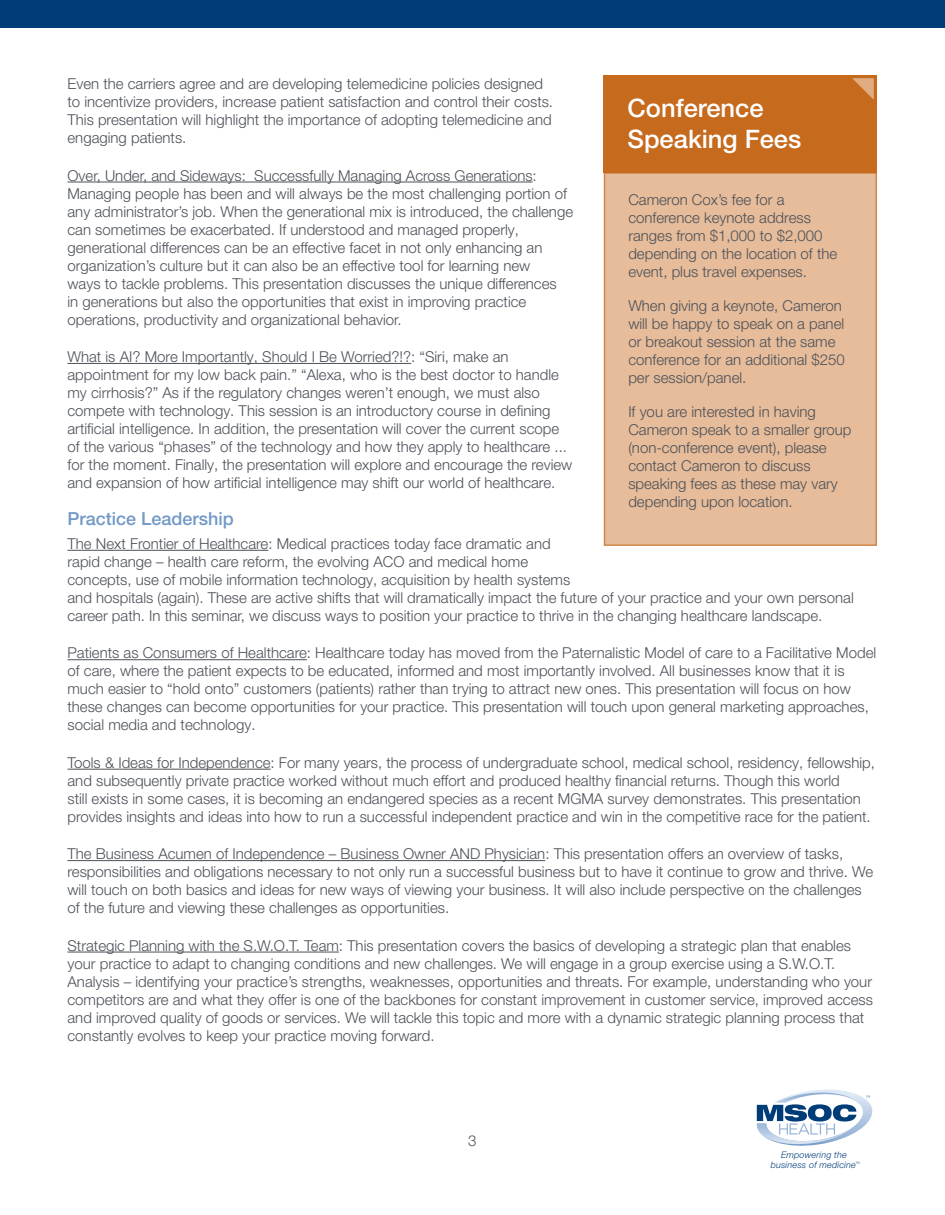
<style>
.page{position:relative;width:945px;height:1215px;background:#fff}
.page>*{position:absolute;margin:0;border:0;box-sizing:border-box;transform-origin:0 0}
.Story_Headline{font:500 25.5px/30.6px "Helvetica Neue LT Pro";color:#fff}
.Body_Copy{font:500 18px "Helvetica Neue LT Pro";color:#7299c6}
.Body_Copy-2{font:300 15px/18px "Helvetica Neue LT Pro";color:#4c5159}
.t1{font:italic 300 9px/9.8px "Helvetica Neue";letter-spacing:.02em;color:#003d78;text-align:center}
</style>
<div class="page">
<hr style="left:68px;top:182px;width:465px;height:1px;background:#4c5159">
<hr style="left:68px;top:363px;width:343px;height:1px;background:#4c5159">
<hr style="left:68px;top:550px;width:200px;height:1px;background:#4c5159">
<hr style="left:68px;top:659px;width:239px;height:1px;background:#4c5159">
<hr style="left:68px;top:769px;width:203px;height:1px;background:#4c5159">
<hr style="left:68px;top:860px;width:477px;height:1px;background:#4c5159">
<hr style="left:68px;top:952px;width:271px;height:1px;background:#4c5159">
<div style="left:604px;top:75px;width:273px;height:97px;background:#c66a1d"></div>
<div style="left:604px;top:172px;width:273px;height:374px;background:#e6bc9a;border:2px solid #c66a1d"></div>
<svg style="left:852px;top:78px;width:22px;height:22px"></svg>
<svg style="left:757px;top:1090px;width:116px;height:56px"></svg>
<div style="left:0;top:0;width:945px;height:28px;background:#003d78"></div>
<p class="Body_Copy-2" style="left:68px;top:74px;width:487px">Even the carriers agree and are developing telemedicine policies designed to incentivize providers, increase patient satisfaction and control their costs.<br>This presentation will highlight the importance of adopting telemedicine and engaging patients.</p>
<p class="Body_Copy-2" style="left:68px;top:166px;width:507px">Over, Under, and Sideways: Successfully Managing Across Generations:<br>Managing people has been and will always be the most challenging portion of any administrator’s job. When the generational mix is introduced, the challenge can sometimes be exacerbated. If understood and managed properly, generational differences can be an effective facet in not only enhancing an organization’s culture but it can also be an effective tool for learning new<br>ways to tackle problems. This presentation discusses the unique differences<br>in generations but also the opportunities that exist in improving practice operations, productivity and organizational behavior.</p>
<p class="Body_Copy-2" style="left:68px;top:347px;width:506px">What is AI? More Importantly, Should I Be Worried?!?: “Siri, make an appointment for my low back pain.” “Alexa, who is the best doctor to handle my cirrhosis?” As if the regulatory changes weren’t enough, we must also compete with technology. This session is an introductory course in defining artificial intelligence. In addition, the presentation will cover the current scope of the various “phases” of the technology and how they apply to healthcare ... for the moment. Finally, the presentation will explore and encourage the review and expansion of how artificial intelligence may shift our world of healthcare.</p>
<p class="Body_Copy" style="left:68px;top:508px;width:168px">Practice Leadership</p>
<p class="Body_Copy-2" style="left:68px;top:534px;width:788px">The Next Frontier of Healthcare: Medical practices today face dramatic and<br>rapid change – health care reform, the evolving ACO and medical home<br>concepts, use of mobile information technology, acquisition by health systems<br>and hospitals (again). These are active shifts that will dramatically impact the future of your practice and your own personal career path. In this seminar, we discuss ways to position your practice to thrive in the changing healthcare landscape.</p>
<p class="Body_Copy-2" style="left:68px;top:644px;width:810px">Patients as Consumers of Healthcare: Healthcare today has moved from the Paternalistic Model of care to a Facilitative Model of care, where the patient expects to be educated, informed and most importantly involved. All businesses know that it is much easier to “hold onto” customers (patients) rather than trying to attract new ones. This presentation will focus on how these changes can become opportunities for your practice. This presentation will touch upon general marketing approaches, social media and technology.</p>
<p class="Body_Copy-2" style="left:68px;top:753px;width:809px">Tools &amp; Ideas for Independence: For many years, the process of undergraduate school, medical school, residency, fellowship, and subsequently private practice worked without much effort and produced healthy financial returns. Though this world<br>still exists in some cases, it is becoming an endangered species as a recent MGMA survey demonstrates. This presentation provides insights and ideas into how to run a successful independent practice and win in the competitive race for the patient.</p>
<p class="Body_Copy-2" style="left:68px;top:844px;width:807px">The Business Acumen of Independence – Business Owner AND Physician: This presentation offers an overview of tasks, responsibilities and obligations necessary to not only run a successful business but to have it continue to grow and thrive. We will touch on both basics and ideas for new ways of viewing your business. It will also include perspective on the challenges of the future and viewing these challenges as opportunities.</p>
<p class="Body_Copy-2" style="left:68px;top:936px;width:807px">Strategic Planning with the S.W.O.T. Team: This presentation covers the basics of developing a strategic plan that enables your practice to adapt to changing conditions and new challenges. We will engage in a group exercise using a S.W.O.T.<br>Analysis – identifying your practice’s strengths, weaknesses, opportunities and threats. For example, understanding who your competitors are and what they offer is one of the backbones for constant improvement in customer service, improved access and improved quality of goods or services. We will tackle this topic and more with a dynamic strategic planning process that constantly evolves to keep your practice moving forward.</p>
<p class="Story_Headline" style="left:628px;top:93px;width:175px">Conference<br>Speaking Fees</p>
<p class="Body_Copy-2" style="left:628px;top:190px;width:210px">Cameron Cox’s fee for a conference keynote address ranges from $1,000 to $2,000 depending on the location of the event, plus travel expenses.</p>
<p class="Body_Copy-2" style="left:628px;top:296px;width:218px">When giving a keynote, Cameron will be happy to speak on a panel or breakout session at the same conference for an additional $250 per session/panel.</p>
<p class="Body_Copy-2" style="left:628px;top:402px;width:225px">If you are interested in having<br>Cameron speak to a smaller group (non-conference event), please contact Cameron to discuss speaking fees as these may vary depending upon location.</p>
<p class="Body_Copy-2" style="left:468px;top:1131px;width:10px">3</p>
<p class="t1" style="left:771px;top:1150px;width:91px">Empowering the business of medicine<sup>™</sup></p>
</div>
